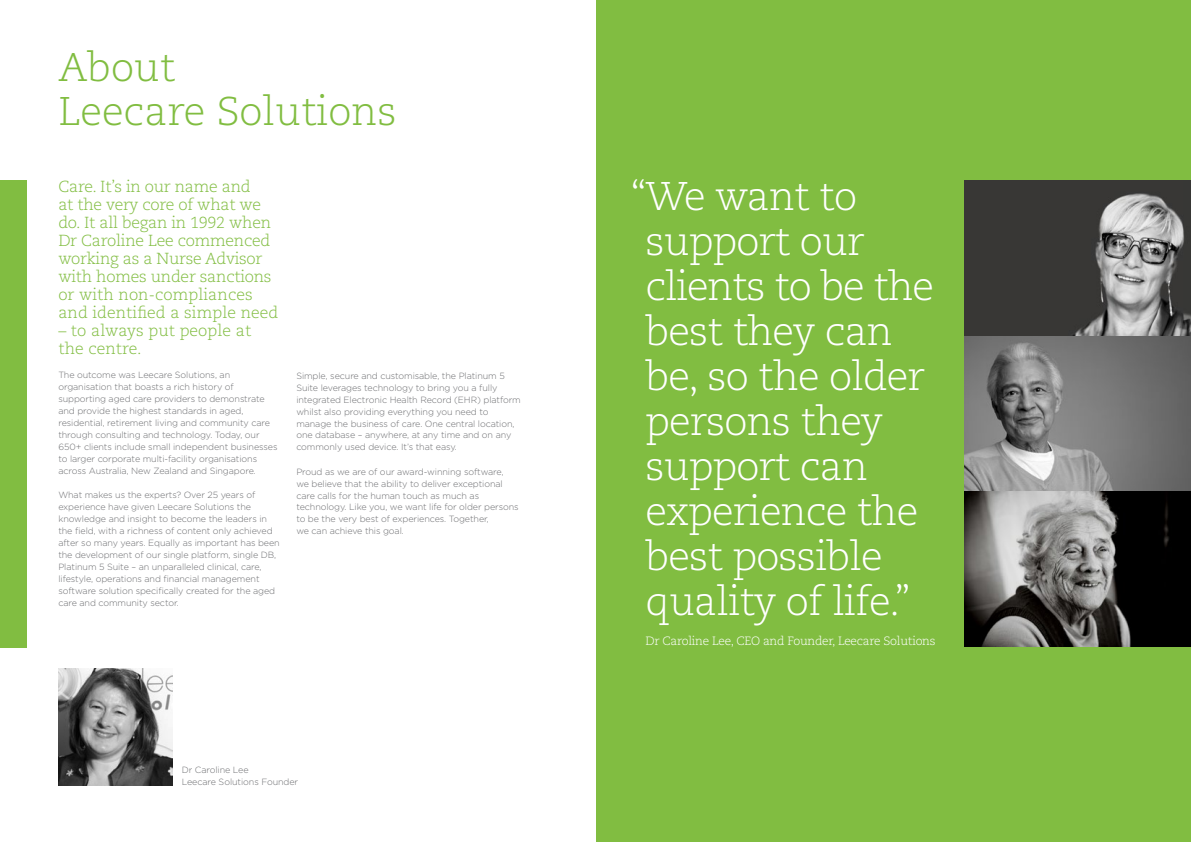
<style>
.page{position:relative;width:1191px;height:842px;background:#fff}
.page>*{position:absolute;margin:0;border:0;box-sizing:border-box;transform-origin:0 0}
.t1{font:300 40px/45px "Caecilia LT Std";letter-spacing:-.02em;color:#fff}
.t2{font:300 40px/44px "Caecilia LT Std";color:#81bd41}
.t3{font:300 16px/18px "Caecilia LT Std";letter-spacing:-.015em;color:#81bd41}
.t4{font:300 16px/18px "Caecilia LT Std";letter-spacing:.005em;color:#81bd41}
.t5{font:300 12px "Caecilia LT Std";letter-spacing:-.02em;color:#fff}
.t6{font:300 9px/12px "Gotham";letter-spacing:-.01em;color:#6d6e71}
</style>
<div class="page">
<div style="left:596px;top:0;width:595px;height:842px;background:#81bd41"></div>
<img style="left:964px;top:180px;width:227px;height:466px">
<div style="left:0;top:180px;width:27px;height:468px;background:#81bd41"></div>
<img style="left:58px;top:669px;width:114px;height:116px">
<h1 class="t2" style="left:58px;top:47px;width:340px">About<br>Leecare Solutions</h1>
<h2 class="t3" style="left:58px;top:178px;width:221px">Care. It’s in our name and<br>at the very core of what we do. It all began in 1992 when<br>Dr Caroline Lee commenced working as a Nurse Advisor with homes under sanctions or with non-compliances and identified a simple need</h2>
<h2 class="t4" style="left:58px;top:322px;width:194px">– to always put people at the centre.</h2>
<p class="t6" style="left:58px;top:369px;width:221px">The outcome was Leecare Solutions, an organisation that boasts a rich history of supporting aged care providers to demonstrate and provide the highest standards in aged, residential, retirement living and community care through consulting and technology. Today, our 650+ clients include small independent businesses to larger corporate multi-facility organisations across Australia, New Zealand and Singapore.</p>
<p class="t6" style="left:58px;top:489px;width:223px">What makes us the experts? Over 25 years of experience have given Leecare Solutions the knowledge and insight to become the leaders in the field, with a richness of content only achieved after so many years. Equally as important has been the development of our single platform, single DB, Platinum 5 Suite – an unparalleled clinical, care, lifestyle, operations and financial management software solution specifically created for the aged care and community sector.</p>
<p class="t6" style="left:296px;top:369px;width:226px">Simple, secure and customisable, the Platinum 5<br>Suite leverages technology to bring you a fully integrated Electronic Health Record (EHR) platform whilst also providing everything you need to manage the business of care. One central location, one database – anywhere, at any time and on any commonly used device. It’s that easy.</p>
<p class="t6" style="left:296px;top:465px;width:224px">Proud as we are of our award-winning software,<br>we believe that the ability to deliver exceptional care calls for the human touch as much as technology. Like you, we want life for older persons to be the very best of experiences. Together,<br>we can achieve this goal.</p>
<p class="t6" style="left:182px;top:763px;width:118px">Dr Caroline Lee<br>Leecare Solutions Founder</p>
<h1 class="t1" style="left:645px;top:175px;width:290px;text-indent:-15px">“We want to support our clients to be the best they can be, so the older persons they support can experience the best possible quality of life.”</h1>
<h3 class="t5" style="left:645px;top:634px;width:291px">Dr Caroline Lee, CEO and Founder, Leecare Solutions</h3>
</div>
